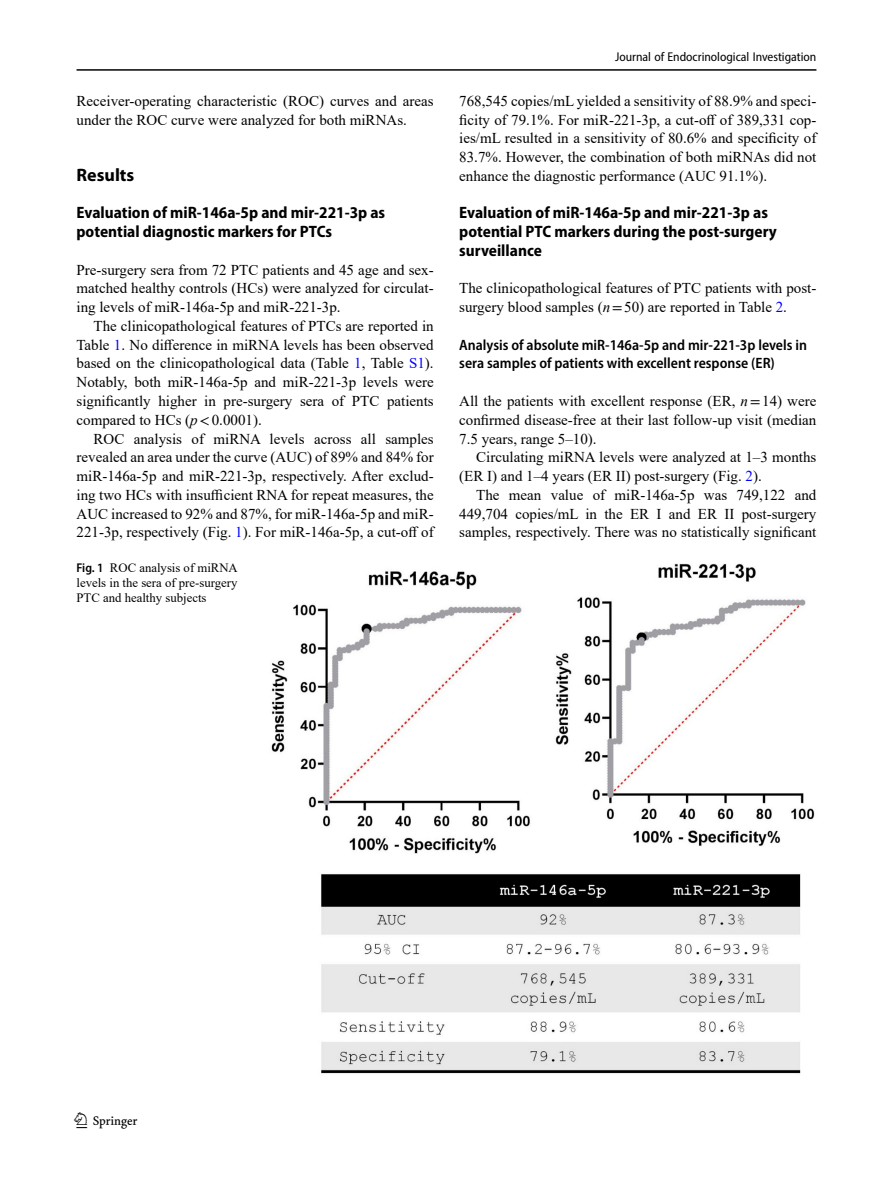
<style>
.page{position:relative;width:893px;height:1187px;background:#fff}
.page>*{position:absolute;margin:0;border:0;box-sizing:border-box;transform-origin:0 0}
.t1{font:22.5px "Springnew";color:#000}
.Head_1{font:700 18px "Myriad Pro";color:#000}
.Head_2{font:700 semi-condensed 16.5px/18.8px "Myriad Pro";color:#000}
.Head_2_After_1{font:700 semi-condensed 16.5px/18.8px "Myriad Pro";color:#000}
.Body_Text_Indent{font:15px/18.8px "Times New Roman";color:#000;text-align:justify}
.Body_Text{font:15px/18.8px "Times New Roman";color:#000}
.Head_3{font:600 semi-condensed 15px/18.8px "Myriad Pro";color:#000}
.Figure_Caption_Side{font:12.75px/15px "Times New Roman";color:#000;text-align:justify}
.t2{font:semi-condensed 12.75px "Myriad Pro";color:#000}
.s1{color:#00f}
.s2{font-style:italic}
.s3{font-family:"STIX"}
.s4{font-family:"Myriad Pro";font-weight:600;font-stretch:semi-condensed}
</style>
<div class="page">
<hr style="left:77px;top:69px;width:739px;height:2px;background:#000">
<img style="left:271px;top:563px;width:544px;height:511px">
<p class="Body_Text" style="left:77px;top:91px;width:359px">Receiver-operating characteristic (ROC) curves and areas under the ROC curve were analyzed for both miRNAs.</p>
<p class="Head_1" style="left:77px;top:163px;width:59px">Results</p>
<p class="Head_2_After_1" style="left:77px;top:203px;width:310px">Evaluation of miR-146a-5p and mir-221-3p as potential diagnostic markers for PTCs</p>
<p class="Body_Text" style="left:77px;top:260px;width:359px;text-align:justify">Pre-surgery sera from 72 PTC patients and 45 age and sex&shy;matched healthy controls (HCs) were analyzed for circulat&shy;ing levels of miR-146a-5p and miR-221-3p.</p>
<p class="Body_Text_Indent" style="left:77px;top:316px;width:359px;text-indent:17px">The clinicopathological features of PTCs are reported in Table <span class="s1">1</span>. No difference in miRNA levels has been observed based on the clinicopathological data (Table <span class="s1">1</span>, Table <span class="s1">S1</span>).<br>Notably, both miR-146a-5p and miR-221-3p levels were significantly higher in pre-surgery sera of PTC patients compared to HCs (<span class="s2">p</span><span class="s3">&lt;</span>0.0001).</p>
<p class="Body_Text_Indent" style="left:77px;top:428px;width:359px;text-indent:17px">ROC analysis of miRNA levels across all samples revealed an area under the curve (AUC) of 89% and 84% for miR-146a-5p and miR-221-3p, respectively. After exclud&shy;ing two HCs with insufficient RNA for repeat measures, the AUC increased to 92% and 87%, for miR-146a-5p and miR-221-3p, respectively (Fig. <span class="s1">1</span>). For miR-146a-5p, a cut-off of</p>
<p class="Figure_Caption_Side" style="left:77px;top:559px;width:163px"><span class="s4">Fig. 1</span> ROC analysis of miRNA levels in the sera of pre-surgery PTC and healthy subjects</p>
<p class="t2" style="left:615px;top:49px;width:203px">Journal of Endocrinological Investigation</p>
<p class="Body_Text_Indent" style="left:459px;top:91px;width:359px">768,545 copies/mL yielded a sensitivity of 88.9% and speci&shy;ficity of 79.1%. For miR-221-3p, a cut-off of 389,331 cop&shy;ies/mL resulted in a sensitivity of 80.6% and specificity of 83.7%. However, the combination of both miRNAs did not enhance the diagnostic performance (AUC 91.1%).</p>
<p class="Head_2" style="left:459px;top:203px;width:319px">Evaluation of miR-146a-5p and mir-221-3p as potential PTC markers during the post-surgery surveillance</p>
<p class="Body_Text" style="left:459px;top:278px;width:359px">The clinicopathological features of PTC patients with post&shy;surgery blood samples (<span class="s2">n</span><span class="s3">=</span>50) are reported in Table <span class="s1">2</span>.</p>
<p class="Head_3" style="left:459px;top:335px;width:349px">Analysis of absolute miR-146a-5p and mir-221-3p levels in sera samples of patients with excellent response (ER)</p>
<p class="Body_Text" style="left:459px;top:391px;width:359px;text-align:justify">All the patients with excellent response (ER, <span class="s2">n</span><span class="s3">=</span>14) were confirmed disease-free at their last follow-up visit (median 7.5 years, range 5–10).</p>
<p class="Body_Text_Indent" style="left:459px;top:447px;width:359px;text-indent:17px">Circulating miRNA levels were analyzed at 1–3 months (ER I) and 1–4 years (ER II) post-surgery (Fig. <span class="s1">2</span>).</p>
<p class="Body_Text_Indent" style="left:459px;top:485px;width:359px;text-indent:17px">The mean value of miR-146a-5p was 749,122 and 449,704 copies/mL in the ER I and ER II post-surgery samples, respectively. There was no statistically significant</p>
<h1 class="t1" style="left:77px;top:1107px;width:63px">1 3</h1>
</div>
